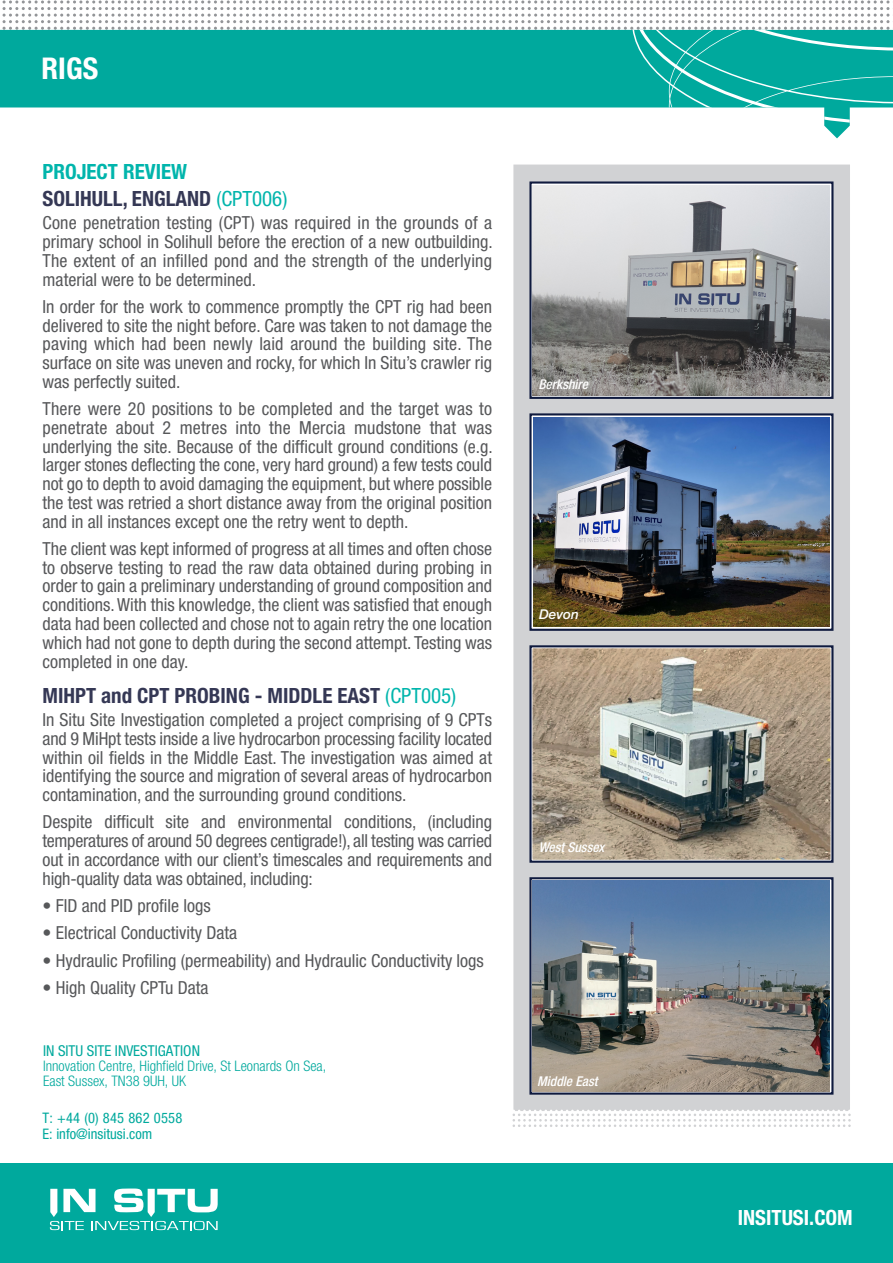
<style>
.page{position:relative;width:893px;height:1263px;background:#fff}
.page>*{position:absolute;margin:0;border:0;box-sizing:border-box;transform-origin:0 0}
.t1{font:700 condensed 30px "Helvetica Neue LT Std";color:#fff}
.t2{font:700 condensed 21px/27.3px "Helvetica Neue LT Std";color:#353855}
.t3{font:700 condensed 21px "Helvetica Neue LT Std";color:#fff}
.t4{font:condensed 18px/18.8px "Helvetica Neue LT Std";color:#57585a;text-align:justify}
.t5{font:condensed 15px "Helvetica Neue";color:#00a99d}
.t6{font:300 condensed 14.55px/15.6px "Helvetica Neue LT Std";color:#00a99d}
.t7{font:condensed 14.55px/16px "Helvetica Neue";color:#00a99d}
.t8{font:italic 500 condensed 13.5px "Helvetica Neue LT Std";color:#fff}
.t9{font:italic 500 13.5px "Helvetica Neue LT Std";color:#fff}
.s1{color:#00b5ac}
.s2{font-weight:400;color:#00b5ac}
</style>
<div class="page">
<svg style="left:513px;top:165px;width:337px;height:946px;background:#ccced0"></svg>
<svg style="left:513px;top:1113px;width:338px;height:14px"></svg>
<svg style="left:3px;top:0;width:890px;height:138px"></svg>
<div style="left:529px;top:181px;width:304px;height:218px;border:2px solid #0f1a3e"></div>
<img style="left:534px;top:417px;width:295px;height:210px">
<div style="left:529px;top:413px;width:304px;height:218px;border:2px solid #0f1a3e"></div>
<img style="left:533px;top:649px;width:296px;height:210px">
<div style="left:529px;top:645px;width:304px;height:218px;border:2px solid #0f1a3e"></div>
<img style="left:533px;top:185px;width:297px;height:210px">
<div style="left:529px;top:877px;width:304px;height:218px;border:2px solid #0f1a3e"></div>
<img style="left:533px;top:881px;width:297px;height:210px">
<div style="left:0;top:1163px;width:893px;height:100px;background:#00a99d"></div>
<svg style="left:50px;top:1188px;width:168px;height:42px"></svg>
<h1 class="t1" style="left:42px;top:51px;width:58px">RIGS</h1>
<p class="t2" style="left:43px;top:158px;width:246px"><span class="s1">PROJECT REVIEW<br></span>SOLIHULL, ENGLAND <span class="s2">(CPT006)</span></p>
<p class="t4" style="left:43px;top:215px;width:452px">Cone penetration testing (CPT) was required in the grounds of a primary school in Solihull before the erection of a new outbuilding.<br>The extent of an infilled pond and the strength of the underlying material were to be determined.</p>
<p class="t4" style="left:43px;top:299px;width:451px">In order for the work to commence promptly the CPT rig had been delivered to site the night before. Care was taken to not damage the paving which had been newly laid around the building site. The surface on site was uneven and rocky, for which In Situ’s crawler rig was perfectly suited.</p>
<p class="t4" style="left:43px;top:401px;width:452px">There were 20 positions to be completed and the target was to penetrate about 2 metres into the Mercia mudstone that was underlying the site. Because of the difficult ground conditions (e.g. larger stones deflecting the cone, very hard ground) a few tests could not go to depth to avoid damaging the equipment, but where possible the test was retried a short distance away from the original position and in all instances except one the retry went to depth.</p>
<p class="t4" style="left:43px;top:541px;width:451px">The client was kept informed of progress at all times and often chose to observe testing to read the raw data obtained during probing in order to gain a preliminary understanding of ground composition and conditions. With this knowledge, the client was satisfied that enough data had been collected and chose not to again retry the one location which had not gone to depth during the second attempt. Testing was completed in one day.</p>
<p class="t2" style="left:43px;top:682px;width:415px">MIHPT and CPT PROBING - MIDDLE EAST <span class="s2">(CPT005)</span></p>
<p class="t4" style="left:43px;top:712px;width:451px">In Situ Site Investigation completed a project comprising of 9 CPTs and 9 MiHpt tests inside a live hydrocarbon processing facility located within oil fields in the Middle East. The investigation was aimed at identifying the source and migration of several areas of hydrocarbon contamination, and the surrounding ground conditions.</p>
<p class="t4" style="left:43px;top:814px;width:451px">Despite difficult site and environmental conditions, (including temperatures of around 50 degrees centigrade!), all testing was carried out in accordance with our client’s timescales and requirements and high-quality data was obtained, including:</p>
<p class="t4" style="left:43px;top:898px;width:170px">• FID and PID profile logs</p>
<p class="t4" style="left:43px;top:925px;width:196px">• Electrical Conductivity Data</p>
<p class="t4" style="left:43px;top:952px;width:443px">• Hydraulic Profiling (permeability) and Hydraulic Conductivity logs</p>
<p class="t4" style="left:43px;top:980px;width:168px">• High Quality CPTu Data</p>
<p class="t5" style="left:43px;top:1045px;width:158px">IN SITU SITE INVESTIGATION</p>
<p class="t6" style="left:43px;top:1057px;width:285px">Innovation Centre, Highfield Drive, St Leonards On Sea,<br>East Sussex, TN38 9UH, UK</p>
<p class="t7" style="left:43px;top:1110px;width:141px">T: +44 (0) 845 862 0558<br>E: info@insitusi.com</p>
<p class="t8" style="left:538px;top:379px;width:51px">Berkshire</p>
<p class="t9" style="left:539px;top:606px;width:41px">Devon</p>
<p class="t8" style="left:539px;top:843px;width:67px">West Sussex</p>
<p class="t8" style="left:537px;top:1077px;width:62px">Middle East</p>
<p class="t3" style="left:738px;top:1205px;width:117px">INSITUSI.COM</p>
</div>
